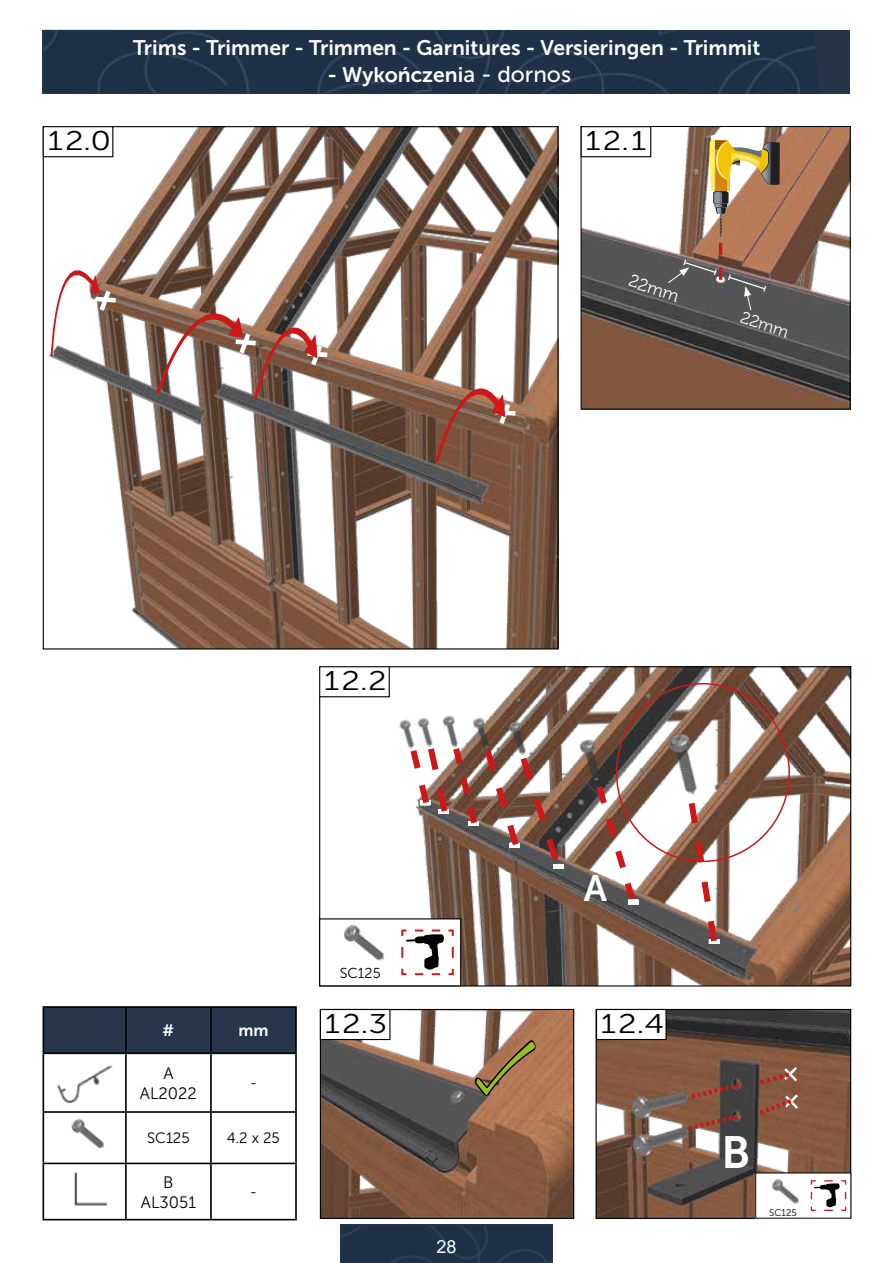
<style>
.page{position:relative;width:893px;height:1263px;background:#fff}
.page>*{position:absolute;margin:0;border:0;box-sizing:border-box;transform-origin:0 0}
.t1{font:45px "Museo Sans 700";color:#fff}
.t2{font:36.45px "Museo Sans 700";color:#fff}
.t3{font:27px "Museo Sans 300";color:#000;scale:1.22 1}
.t4{font:21px "Museo Sans 700";color:#fff}
.t5{font:18px "Arial";color:#fff}
.t6{font:17.25px "Museo 300";color:#fff}
.t7{font:16.65px "Museo 300";color:#fff}
.t8{font:16.5px/19.8px "Museo Sans 300";color:#000;text-align:center}
.t9{font:16.5px "Museo Sans 700";color:#fff}
.t10{font:15px "Museo Sans 300";color:#000}
.t11{font:14.4px "Museo Sans 300";color:#000}
.t12{font:9.75px "Museo Sans 300";color:#000}
.s1{font-family:"Museo Sans 500";font-size:22.5px}
</style>
<div class="page">
<div style="left:340px;top:1225px;width:213px;height:38px;background:#1e3147"></div>
<img style="left:342px;top:1226px;width:205px;height:37px">
<div style="left:43px;top:30px;width:807px;height:64px;background:#27354a"></div>
<img style="left:43px;top:30px;width:772px;height:64px">
<div style="left:44px;top:1008px;width:251px;height:44px;background:#27364b"></div>
<hr style="left:43px;top:1006px;width:83px;height:2px;background:#000">
<hr style="left:43px;top:1008px;width:1px;height:44px;background:#000">
<hr style="left:126px;top:1006px;width:85px;height:2px;background:#000">
<hr style="left:125px;top:1008px;width:2px;height:44px;background:#000">
<hr style="left:211px;top:1006px;width:86px;height:2px;background:#000">
<hr style="left:210px;top:1008px;width:2px;height:44px;background:#000">
<hr style="left:295px;top:1008px;width:2px;height:44px;background:#000">
<hr style="left:43px;top:1052px;width:83px;height:2px;background:#000">
<hr style="left:43px;top:1054px;width:1px;height:57px;background:#000">
<hr style="left:126px;top:1052px;width:85px;height:2px;background:#000">
<hr style="left:125px;top:1054px;width:2px;height:57px;background:#000">
<hr style="left:211px;top:1052px;width:86px;height:2px;background:#000">
<hr style="left:210px;top:1054px;width:2px;height:57px;background:#000">
<hr style="left:295px;top:1054px;width:2px;height:57px;background:#000">
<hr style="left:43px;top:1111px;width:83px;height:2px;background:#000">
<hr style="left:43px;top:1113px;width:1px;height:49px;background:#000">
<hr style="left:126px;top:1111px;width:85px;height:2px;background:#000">
<hr style="left:125px;top:1113px;width:2px;height:49px;background:#000">
<hr style="left:211px;top:1111px;width:86px;height:2px;background:#000">
<hr style="left:210px;top:1113px;width:2px;height:49px;background:#000">
<hr style="left:295px;top:1113px;width:2px;height:49px;background:#000">
<hr style="left:43px;top:1162px;width:83px;height:2px;background:#000">
<hr style="left:43px;top:1164px;width:1px;height:55px;background:#000">
<hr style="left:126px;top:1162px;width:85px;height:2px;background:#000">
<hr style="left:125px;top:1164px;width:2px;height:55px;background:#000">
<hr style="left:211px;top:1162px;width:86px;height:2px;background:#000">
<hr style="left:210px;top:1164px;width:2px;height:55px;background:#000">
<hr style="left:295px;top:1164px;width:2px;height:55px;background:#000">
<hr style="left:43px;top:1219px;width:83px;height:1px;background:#000">
<hr style="left:126px;top:1219px;width:85px;height:1px;background:#000">
<hr style="left:211px;top:1219px;width:86px;height:1px;background:#000">
<img style="left:44px;top:1054px;width:78px;height:57px">
<img style="left:71px;top:1118px;width:34px;height:31px">
<img style="left:51px;top:1164px;width:68px;height:55px">
<img style="left:45px;top:128px;width:512px;height:519px">
<img style="left:322px;top:1011px;width:250px;height:206px">
<div style="left:320px;top:1009px;width:254px;height:210px;border:1px solid #000"></div>
<img style="left:597px;top:1011px;width:252px;height:206px">
<div style="left:595px;top:1009px;width:256px;height:210px;border:1px solid #000"></div>
<svg style="left:687px;top:1079px;width:58px;height:23px"></svg>
<svg style="left:684px;top:1111px;width:58px;height:22px"></svg>
<svg style="left:755px;top:1064px;width:46px;height:54px;background:#895a46"></svg>
<div style="left:756px;top:1173px;width:95px;height:45px;background:#fff"></div>
<img style="left:771px;top:1179px;width:28px;height:25px">
<svg style="left:810px;top:1180px;width:37px;height:31px"></svg>
<svg style="left:474px;top:1040px;width:62px;height:56px;background:#a2815a"></svg>
<div style="left:320px;top:1009px;width:70px;height:30px;background:#fff"></div>
<div style="left:320px;top:1009px;width:70px;height:31px;border:1px solid #000"></div>
<div style="left:596px;top:1009px;width:70px;height:30px;background:#fff"></div>
<div style="left:596px;top:1009px;width:71px;height:31px;border:1px solid #000"></div>
<img style="left:426px;top:668px;width:423px;height:316px">
<div style="left:319px;top:666px;width:71px;height:31px;border:1px solid #000"></div>
<img style="left:661px;top:728px;width:37px;height:70px">
<img style="left:577px;top:736px;width:27px;height:48px">
<img style="left:505px;top:718px;width:24px;height:23px">
<img style="left:467px;top:714px;width:26px;height:27px">
<img style="left:437px;top:712px;width:27px;height:29px">
<img style="left:418px;top:715px;width:18px;height:26px">
<img style="left:395px;top:719px;width:23px;height:22px">
<svg style="left:592px;top:779px;width:51px;height:128px"></svg>
<div style="left:320px;top:919px;width:141px;height:67px;background:#fff"></div>
<div style="left:319px;top:918px;width:142px;height:68px;border:1px solid #000"></div>
<img style="left:344px;top:924px;width:41px;height:37px">
<svg style="left:401px;top:929px;width:53px;height:47px"></svg>
<svg style="left:406px;top:741px;width:162px;height:130px"></svg>
<svg style="left:685px;top:796px;width:39px;height:152px"></svg>
<svg style="left:42px;top:190px;width:78px;height:173px"></svg>
<svg style="left:432px;top:319px;width:88px;height:151px"></svg>
<svg style="left:154px;top:240px;width:178px;height:167px"></svg>
<div style="left:43px;top:127px;width:70px;height:30px;background:#fff"></div>
<div style="left:43px;top:126px;width:70px;height:31px;border:1px solid #000"></div>
<img style="left:583px;top:128px;width:266px;height:279px">
<div style="left:581px;top:126px;width:270px;height:283px;border:1px solid #000"></div>
<img style="left:710px;top:140px;width:70px;height:97px">
<svg style="left:667px;top:243px;width:100px;height:68px;background:#77655e"></svg>
<div style="left:581px;top:127px;width:70px;height:30px;background:#fff"></div>
<div style="left:581px;top:126px;width:70px;height:31px;border:1px solid #000"></div>
<p class="t3" style="left:46px;top:126px;width:54px">12.0</p>
<p class="t4" style="left:133px;top:36px;width:629px">Trims - Trimmer - Trimmen - Garnitures - Versieringen - Trimmit</p>
<p class="t4" style="left:327px;top:63px;width:245px">- Wykończeni<span class="s1">a - dornos</span></p>
<p class="t3" style="left:584px;top:126px;width:54px">12.1</p>
<p class="t6" style="left:633px;top:271px;width:53px;rotate:19deg">22mm</p>
<p class="t7" style="left:744px;top:308px;width:51px;rotate:19deg">22mm</p>
<p class="t3" style="left:322px;top:666px;width:54px">12.2</p>
<p class="t9" style="left:163px;top:1021px;width:13px">#</p>
<p class="t9" style="left:238px;top:1021px;width:32px">mm</p>
<p class="t8" style="left:140px;top:1063px;width:58px">A<br>AL2022</p>
<p class="t10" style="left:250px;top:1075px;width:9px">-</p>
<p class="t10" style="left:147px;top:1130px;width:44px">SC125</p>
<p class="t10" style="left:227px;top:1130px;width:55px">4.2 x 25</p>
<p class="t8" style="left:141px;top:1172px;width:57px">B<br>AL3051</p>
<p class="t10" style="left:250px;top:1184px;width:9px">-</p>
<p class="t11" style="left:340px;top:965px;width:42px">SC125</p>
<h2 class="t2" style="left:584px;top:868px;width:25px">A</h2>
<p class="t3" style="left:323px;top:1009px;width:54px">12.3</p>
<p class="t3" style="left:599px;top:1009px;width:54px">12.4</p>
<p class="t5" style="left:436px;top:1234px;width:22px">28</p>
<h1 class="t1" style="left:721px;top:1127px;width:30px">B</h1>
<p class="t12" style="left:769px;top:1207px;width:29px">SC125</p>
</div>
